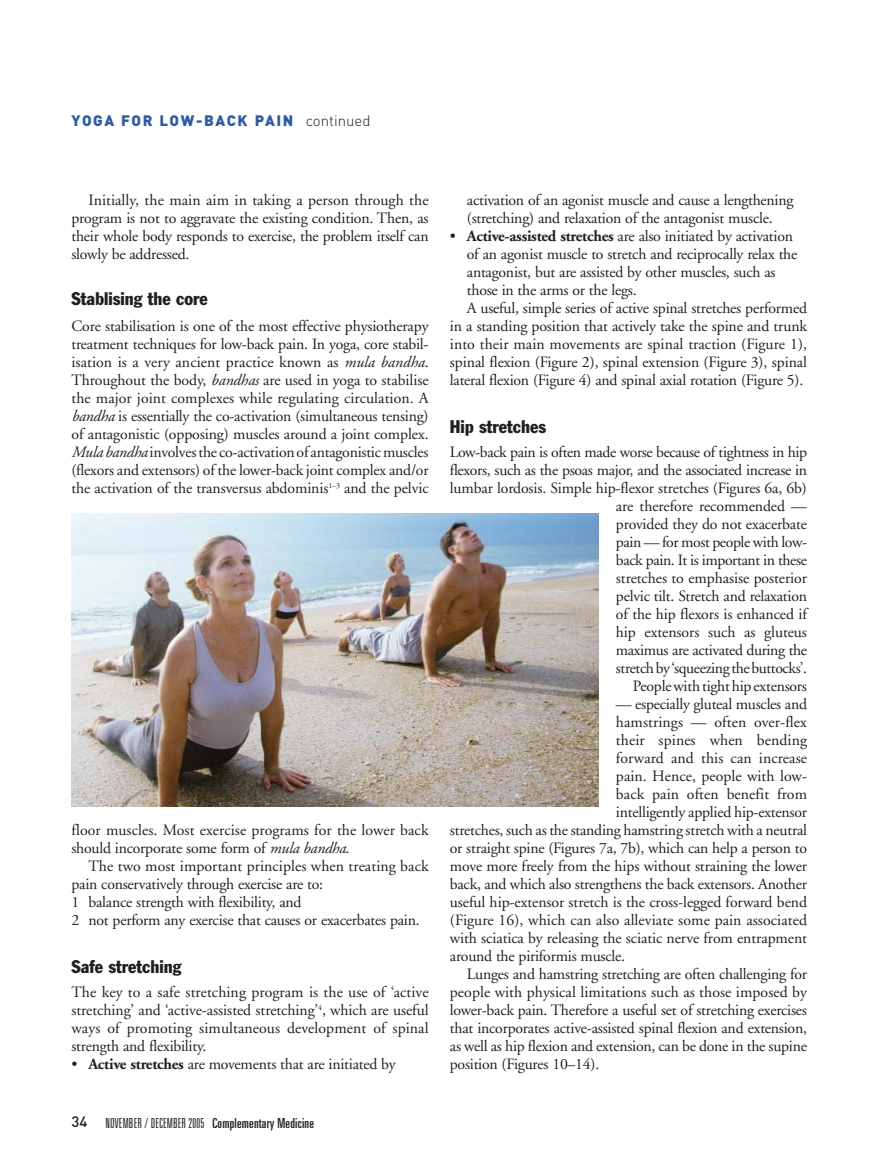
<style>
.page{position:relative;width:879px;height:1160px;background:#fff}
.page>*{position:absolute;margin:0;border:0;box-sizing:border-box;transform-origin:0 0}
.t1{font:condensed 18px "Franklin Gothic";color:#231f20}
.t2{font:15.75px/18px "Adobe Garamond";letter-spacing:-.015em;color:#231f20;text-align:justify}
.t3{font:15.75px/18px "Adobe Garamond";letter-spacing:.005em;color:#231f20}
.t4{font:900 15px "DIN";letter-spacing:.1em;color:#295baa}
.t5{font:300 ultra-condensed 13.8px "Univers";letter-spacing:.01em;color:#231f20}
.s1{font-weight:300;color:#231f20}
.s2{font-style:italic}
.s3{font-weight:700}
.s4{font-family:"DIN";font-weight:500;font-stretch:normal;font-size:15px}
.s5{font-weight:400}
</style>
<div class="page">
<img style="left:71px;top:514px;width:528px;height:292px">
<p class="t4" style="left:71px;top:115px;width:301px">YOGA FOR LOW-BACK PAIN <span class="s1">continued</span></p>
<p class="t2" style="left:71px;top:192px;width:359px;text-indent:17px">Initially, the main aim in taking a person through the program is not to aggravate the existing condition. Then, as their whole body responds to exercise, the problem itself can slowly be addressed.</p>
<p class="t1" style="left:71px;top:292px;width:138px">Stablising the core</p>
<p class="t2" style="left:71px;top:318px;width:359px">Core stabilisation is one of the most effective physiotherapy treatment techniques for low-back pain. In yoga, core stabil&shy;isation is a very ancient practice known as <span class="s2">mula bandha</span>.<br>Throughout the body, <span class="s2">bandhas</span> are used in yoga to stabilise the major joint complexes while regulating circulation. A <span class="s2">bandha</span> is essentially the co-activation (simultaneous tensing) of antagonistic (opposing) muscles around a joint complex.<br><span class="s2">Mula bandha</span> involves the co-activation of antagonistic muscles (flexors and extensors) of the lower-back joint complex and/or the activation of the transversus abdominis<sup>1–3</sup> and the pelvic</p>
<p class="t3" style="left:71px;top:822px;width:359px">floor muscles. Most exercise programs for the lower back should incorporate some form of <span class="s2">mula bandha</span>.</p>
<p class="t2" style="left:71px;top:858px;width:359px;text-align:left;text-indent:17px">The two most important principles when treating back pain conservatively through exercise are to:<br>1 balance strength with flexibility, and<br>2 not perform any exercise that causes or exacerbates pain.</p>
<p class="t1" style="left:71px;top:960px;width:111px">Safe stretching</p>
<p class="t2" style="left:71px;top:984px;width:359px">The key to a safe stretching program is the use of ‘active stretching’ and ‘active-assisted stretching’<sup>4</sup>, which are useful ways of promoting simultaneous development of spinal strength and flexibility.</p>
<p class="t2" style="left:71px;top:1056px;width:326px">• <span class="s3">Active stretches</span> are movements that are initiated by</p>
<p class="t5" style="left:71px;top:1117px;width:244px"><span class="s4">34</span> NOVEMBER / DECEMBER 2005 <span class="s5">Complementary Medicine</span></p>
<p class="t2" style="left:467px;top:192px;width:328px">activation of an agonist muscle and cause a lengthening (stretching) and relaxation of the antagonist muscle.</p>
<p class="t2" style="left:450px;top:228px;width:345px">• <span class="s3">Active-assisted stretches</span> are also initiated by activation</p>
<p class="t2" style="left:467px;top:246px;width:332px">of an agonist muscle to stretch and reciprocally relax the</p>
<p class="t2" style="left:467px;top:264px;width:310px">antagonist, but are assisted by other muscles, such as</p>
<p class="t2" style="left:467px;top:282px;width:171px">those in the arms or the legs.</p>
<p class="t2" style="left:467px;top:300px;width:342px">A useful, simple series of active spinal stretches performed</p>
<p class="t2" style="left:450px;top:318px;width:359px">in a standing position that actively take the spine and trunk</p>
<p class="t3" style="left:450px;top:336px;width:359px">into their main movements are spinal traction (Figure 1),</p>
<p class="t2" style="left:450px;top:354px;width:359px">spinal flexion (Figure 2), spinal extension (Figure 3), spinal</p>
<p class="t2" style="left:450px;top:372px;width:355px">lateral flexion (Figure 4) and spinal axial rotation (Figure 5).</p>
<p class="t1" style="left:450px;top:420px;width:98px">Hip stretches</p>
<p class="t2" style="left:450px;top:444px;width:359px;text-align:right">Low-back pain is often made worse because of tightness in hip flexors, such as the psoas major, and the associated increase in lumbar lordosis. Simple hip-flexor stretches (Figures 6a, 6b) are therefore recommended —<br>provided they do not exacerbate<br>pain — for most people with low-<br>back pain. It is important in these<br>stretches to emphasise posterior<br>pelvic tilt. Stretch and relaxation<br>of the hip flexors is enhanced if<br>hip extensors such as gluteus<br>maximus are activated during the<br>stretch by ‘squeezing the buttocks’.<br>People with tight hip extensors</p>
<p class="t2" style="left:616px;top:696px;width:193px">— especially gluteal muscles and</p>
<p class="t3" style="left:616px;top:714px;width:193px">hamstrings — often over-flex</p>
<p class="t3" style="left:616px;top:732px;width:193px">their spines when bending</p>
<p class="t3" style="left:616px;top:750px;width:193px">forward and this can increase</p>
<p class="t3" style="left:616px;top:768px;width:193px">pain. Hence, people with low-</p>
<p class="t3" style="left:616px;top:786px;width:193px">back pain often benefit from</p>
<p class="t2" style="left:616px;top:804px;width:193px">intelligently applied hip-extensor</p>
<p class="t2" style="left:450px;top:822px;width:359px">stretches, such as the standing hamstring stretch with a neutral</p>
<p class="t2" style="left:450px;top:840px;width:359px">or straight spine (Figures 7a, 7b), which can help a person to</p>
<p class="t2" style="left:450px;top:858px;width:359px">move more freely from the hips without straining the lower</p>
<p class="t2" style="left:450px;top:876px;width:359px">back, and which also strengthens the back extensors. Another</p>
<p class="t2" style="left:450px;top:894px;width:359px">useful hip-extensor stretch is the cross-legged forward bend</p>
<p class="t3" style="left:450px;top:912px;width:359px">(Figure 16), which can also alleviate some pain associated</p>
<p class="t2" style="left:450px;top:930px;width:359px">with sciatica by releasing the sciatic nerve from entrapment</p>
<p class="t2" style="left:450px;top:948px;width:177px">around the piriformis muscle.</p>
<p class="t2" style="left:467px;top:966px;width:342px">Lunges and hamstring stretching are often challenging for</p>
<p class="t3" style="left:450px;top:984px;width:359px">people with physical limitations such as those imposed by</p>
<p class="t2" style="left:450px;top:1002px;width:359px">lower-back pain. Therefore a useful set of stretching exercises</p>
<p class="t2" style="left:450px;top:1020px;width:359px">that incorporates active-assisted spinal flexion and extension,</p>
<p class="t2" style="left:450px;top:1038px;width:359px">as well as hip flexion and extension, can be done in the supine</p>
<p class="t2" style="left:450px;top:1056px;width:151px">position (Figures 10–14).</p>
</div>
